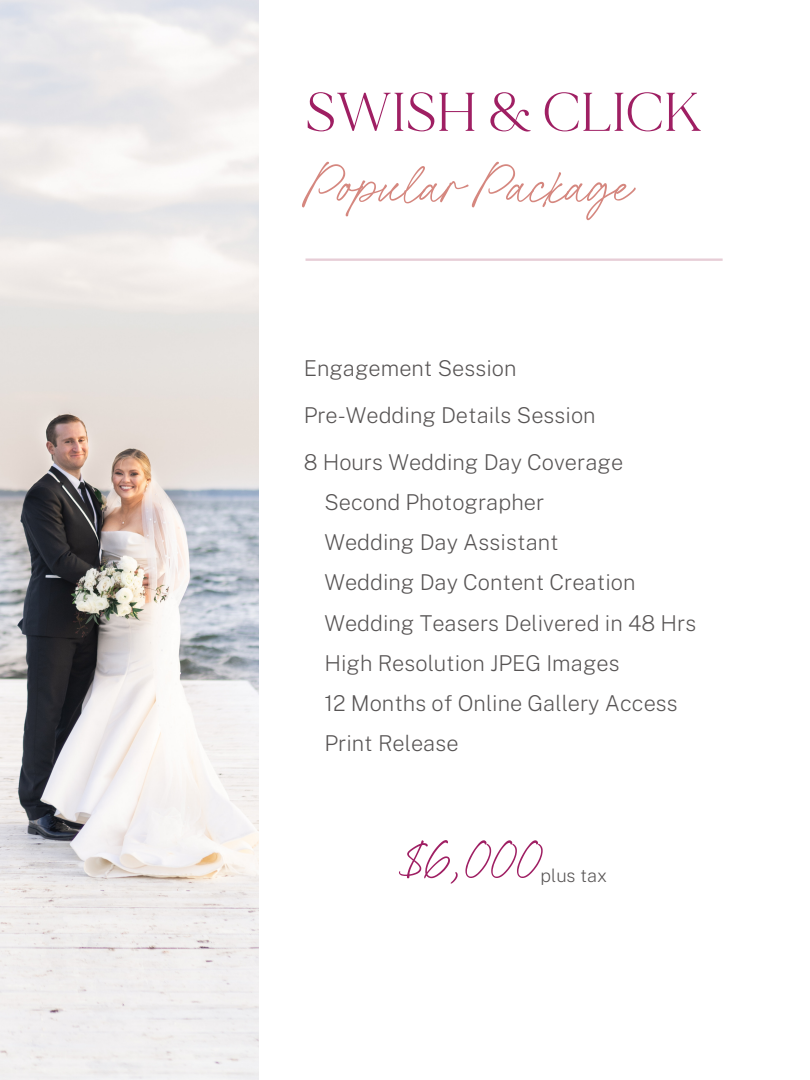
<style>
.page{position:relative;width:810px;height:1080px;background:#fff}
.page>*{position:absolute;margin:0;border:0;box-sizing:border-box;transform-origin:0 0}
.t1{font:56.25px "Miss Confidential Smooth";color:#d5877f}
.t2{font:56.25px "Miss Confidential Smooth";color:#9f1f63}
.t3{font:54.44px "MADE Mirage";color:#9f1f63}
.t4{font:200 21.81px "Public Sans";color:#575454}
.t5{font:200 18.06px "Public Sans";color:#575454}
</style>
<div class="page">
<img style="left:0;top:0;width:258px;height:1080px">
<hr style="left:306px;top:258px;width:417px;height:3px;background:#e7cdd6">
<p class="t3" style="left:306px;top:80px;width:398px">SWISH &amp; CLICK</p>
<p class="t1" style="left:306px;top:148px;width:325px">Popular Package</p>
<p class="t4" style="left:304px;top:355px;width:214px">Engagement Session</p>
<p class="t4" style="left:304px;top:402px;width:294px">Pre-Wedding Details Session</p>
<p class="t4" style="left:304px;top:449px;width:321px">8 Hours Wedding Day Coverage</p>
<p class="t4" style="left:324px;top:489px;width:221px">Second Photographer</p>
<p class="t4" style="left:324px;top:530px;width:236px">Wedding Day Assistant</p>
<p class="t4" style="left:324px;top:570px;width:313px">Wedding Day Content Creation</p>
<p class="t4" style="left:324px;top:610px;width:373px">Wedding Teasers Delivered in 48 Hrs</p>
<p class="t4" style="left:324px;top:650px;width:297px">High Resolution JPEG Images</p>
<p class="t4" style="left:324px;top:690px;width:355px">12 Months of Online Gallery Access</p>
<p class="t4" style="left:324px;top:730px;width:136px">Print Release</p>
<p class="t2" style="left:399px;top:823px;width:143px">$6,000</p>
<p class="t5" style="left:541px;top:865px;width:68px">plus tax</p>
</div>
